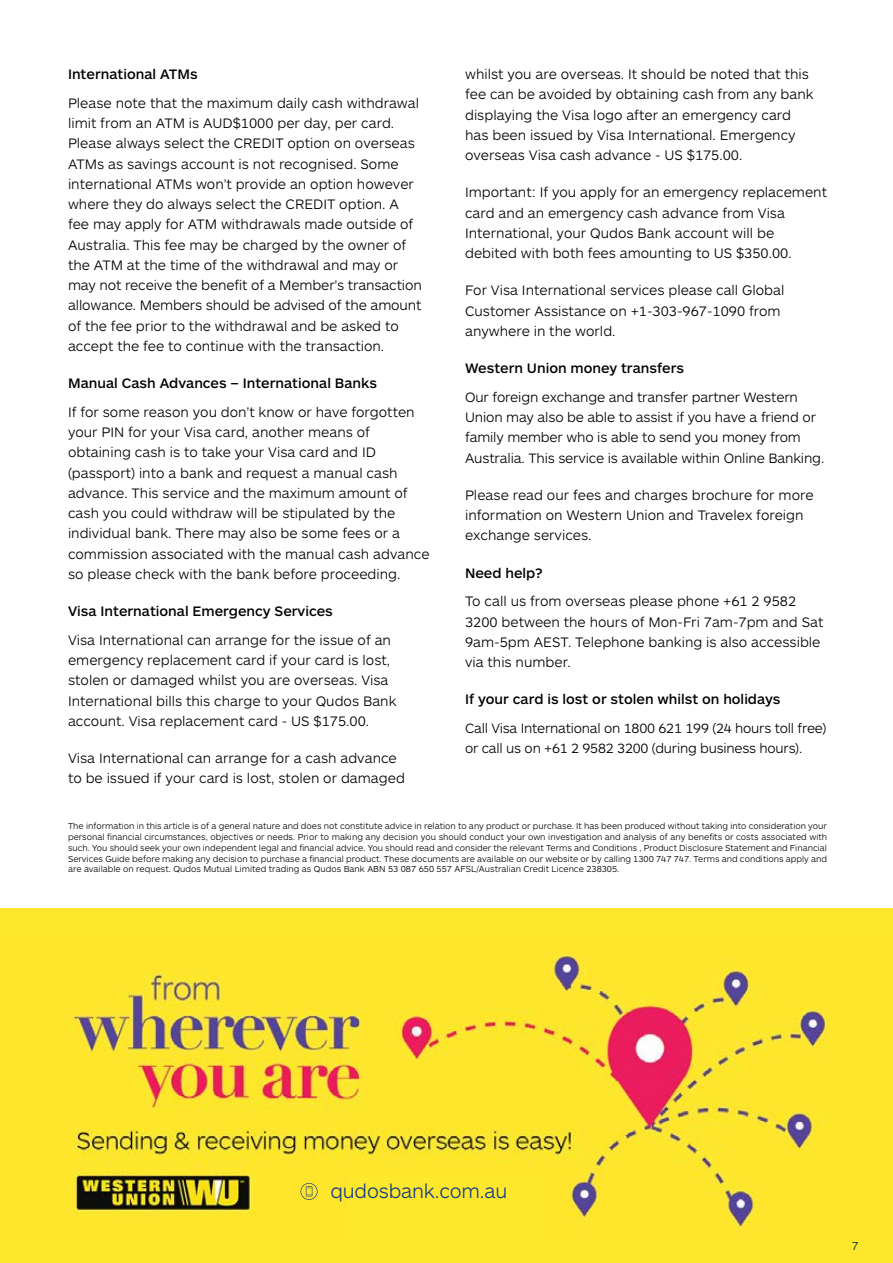
<style>
.page{position:relative;width:893px;height:1263px;background:#fff}
.page>*{position:absolute;margin:0;border:0;box-sizing:border-box;transform-origin:0 0}
.t1{font:300 20.25px "ARS Maquette";letter-spacing:-.01em;color:#143d85}
.t2{font:300 14.25px/20.2px "ARS Maquette";color:#000}
.t3{font:500 14.25px "ARS Maquette";color:#000}
.t4{font:300 14.1px/20.2px "ARS Maquette";letter-spacing:-.01em;color:#000}
.t5{font:300 13.95px/20.2px "ARS Maquette";letter-spacing:-.015em;color:#000}
.t6{font:300 12px "ARS Maquette";color:#002d3d}
.t7{font:300 9px/10.8px "ARS Maquette";color:#000;text-align:justify}
</style>
<div class="page">
<div style="left:0;top:909px;width:893px;height:354px;background:#ffe72d"></div>
<img style="left:67px;top:954px;width:761px;height:278px">
<div style="left:346px;top:1173px;width:198px;height:64px;background:#ffe72d"></div>
<svg style="left:301px;top:1183px;width:17px;height:17px"></svg>
<p class="t3" style="left:68px;top:65px;width:131px">International ATMs</p>
<p class="t2" style="left:68px;top:92px;width:355px">Please note that the maximum daily cash withdrawal limit from an ATM is AUD$1000 per day, per card.<br>Please always select the CREDIT option on overseas ATMs as savings account is not recognised. Some international ATMs won’t provide an option however where they do always select the CREDIT option. A fee may apply for ATM withdrawals made outside of Australia. This fee may be charged by the owner of the ATM at the time of the withdrawal and may or may not receive the benefit of a Member’s transaction allowance. Members should be advised of the amount of the fee prior to the withdrawal and be asked to accept the fee to continue with the transaction.</p>
<p class="t3" style="left:68px;top:374px;width:310px">Manual Cash Advances – International Banks</p>
<p class="t2" style="left:68px;top:401px;width:363px">If for some reason you don’t know or have forgotten your PIN for your Visa card, another means of obtaining cash is to take your Visa card and ID (passport) into a bank and request a manual cash advance. This service and the maximum amount of cash you could withdraw will be stipulated by the individual bank. There may also be some fees or a commission associated with the manual cash advance so please check with the bank before proceeding.</p>
<p class="t3" style="left:68px;top:602px;width:266px">Visa International Emergency Services</p>
<p class="t2" style="left:68px;top:629px;width:330px">Visa International can arrange for the issue of an emergency replacement card if your card is lost, stolen or damaged whilst you are overseas. Visa International bills this charge to your Qudos Bank account. Visa replacement card - US $175.00.</p>
<p class="t2" style="left:68px;top:747px;width:338px">Visa International can arrange for a cash advance to be issued if your card is lost, stolen or damaged</p>
<p class="t2" style="left:465px;top:63px;width:350px">whilst you are overseas. It should be noted that this fee can be avoided by obtaining cash from any bank displaying the Visa logo after an emergency card has been issued by Visa International. Emergency overseas Visa cash advance - US $175.00.</p>
<p class="t2" style="left:465px;top:182px;width:363px">Important: If you apply for an emergency replacement card and an emergency cash advance from Visa International, your Qudos Bank account will be debited with both fees amounting to US $350.00.</p>
<p class="t2" style="left:465px;top:280px;width:321px">For Visa International services please call Global<br>Customer Assistance on +1-303-967-1090 from anywhere in the world.</p>
<p class="t3" style="left:465px;top:359px;width:221px">Western Union money transfers</p>
<p class="t4" style="left:465px;top:386px;width:361px">Our foreign exchange and transfer partner Western Union may also be able to assist if you have a friend or family member who is able to send you money from Australia. This service is available within Online Banking.</p>
<p class="t2" style="left:465px;top:484px;width:350px">Please read our fees and charges brochure for more information on Western Union and Travelex foreign exchange services.</p>
<p class="t3" style="left:465px;top:563px;width:79px">Need help?</p>
<p class="t2" style="left:465px;top:591px;width:360px">To call us from overseas please phone +61 2 9582<br>3200 between the hours of Mon-Fri 7am-7pm and Sat 9am-5pm AEST. Telephone banking is also accessible via this number.</p>
<p class="t3" style="left:465px;top:690px;width:317px">If your card is lost or stolen whilst on holidays</p>
<p class="t5" style="left:465px;top:717px;width:363px">Call Visa International on 1800 621 199 (24 hours toll free) or call us on +61 2 9582 3200 (during business hours).</p>
<p class="t7" style="left:68px;top:820px;width:761px">The information in this article is of a general nature and does not constitute advice in relation to any product or purchase. It has been produced without taking into consideration your personal financial circumstances, objectives or needs. Prior to making any decision you should conduct your own investigation and analysis of any benefits or costs associated with such. You should seek your own independent legal and financial advice. You should read and consider the relevant Terms and Conditions , Product Disclosure Statement and Financial Services Guide before making any decision to purchase a financial product. These documents are available on our website or by calling 1300 747 747. Terms and conditions apply and are available on request. Qudos Mutual Limited trading as Qudos Bank ABN 53 087 650 557 AFSL/Australian Credit Licence 238305.</p>
<h1 class="t1" style="left:330px;top:1178px;width:179px">qudosbank.com.au</h1>
<p class="t6" style="left:852px;top:1238px;width:8px">7</p>
</div>
